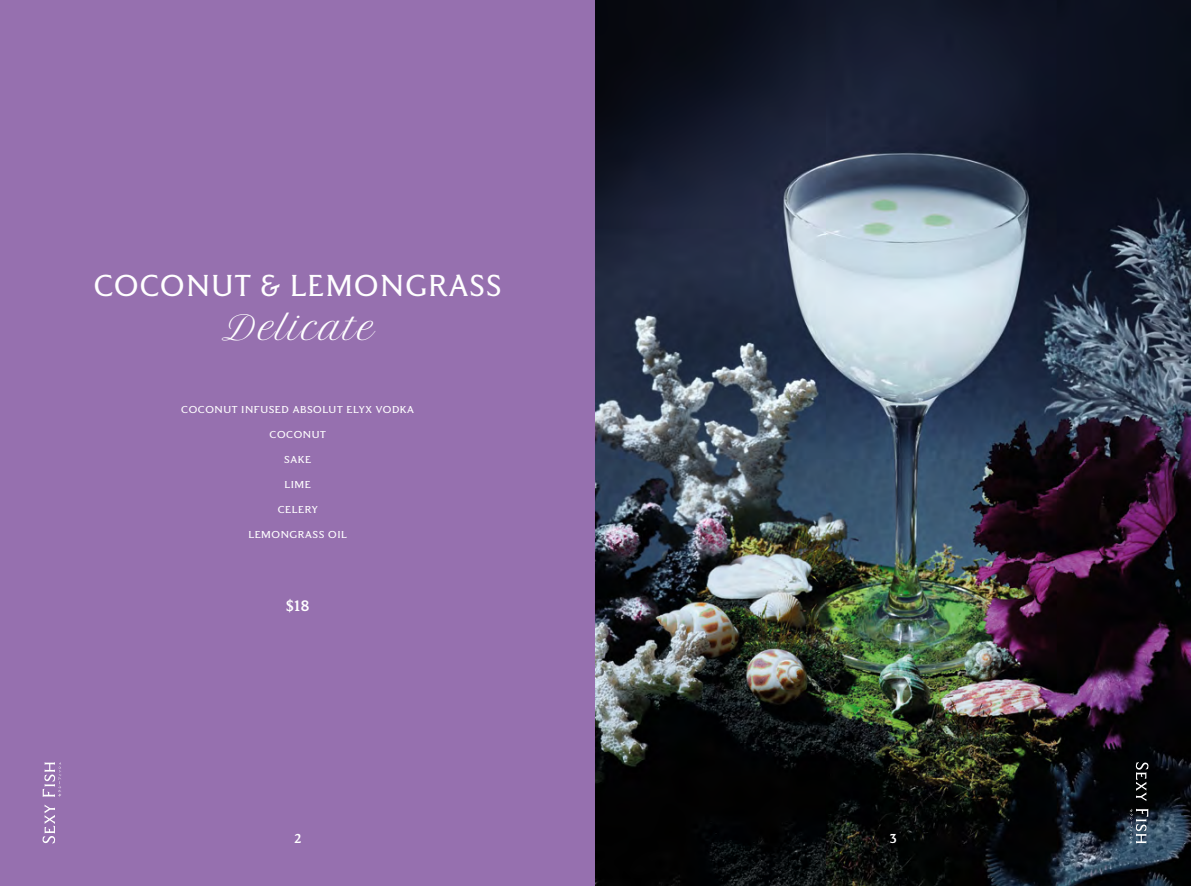
<style>
.page{position:relative;width:1191px;height:886px;background:#fff}
.page>*{position:absolute;margin:0;border:0;box-sizing:border-box;transform-origin:0 0}
.t1{font:35px "Grant Avenue";letter-spacing:.04em;color:#fff}
.t2{font:italic 32.5px "Petit Formal Script";color:#fff}
.t3{font:500 17.5px "Grant Avenue";color:#fff}
.t4{font:500 15px "Grant Avenue";color:#fff}
.t5{font:13.75px/25px "Grant Avenue";letter-spacing:.04em;color:#fff;text-align:center}
</style>
<div class="page">
<div style="left:0;top:0;width:595px;height:886px;background:#9670af"></div>
<img style="left:595px;top:0;width:596px;height:886px">
<svg style="left:43px;top:762px;width:18px;height:81px"></svg>
<svg style="left:1129px;top:762px;width:19px;height:81px;background:#383f45"></svg>
<h1 class="t1" style="left:94px;top:268px;width:409px">COCONUT &amp; LEMONGRASS</h1>
<h2 class="t2" style="left:222px;top:307px;width:160px">Delicate</h2>
<p class="t5" style="left:181px;top:396px;width:234px">coconut infused absolut elyx vodka coconut<br>sake<br>lime<br>celery<br>lemongrass oil</p>
<p class="t3" style="left:286px;top:597px;width:25px">$18</p>
<p class="t4" style="left:294px;top:831px;width:8px">2</p>
<p class="t4" style="left:889px;top:831px;width:8px">3</p>
</div>
